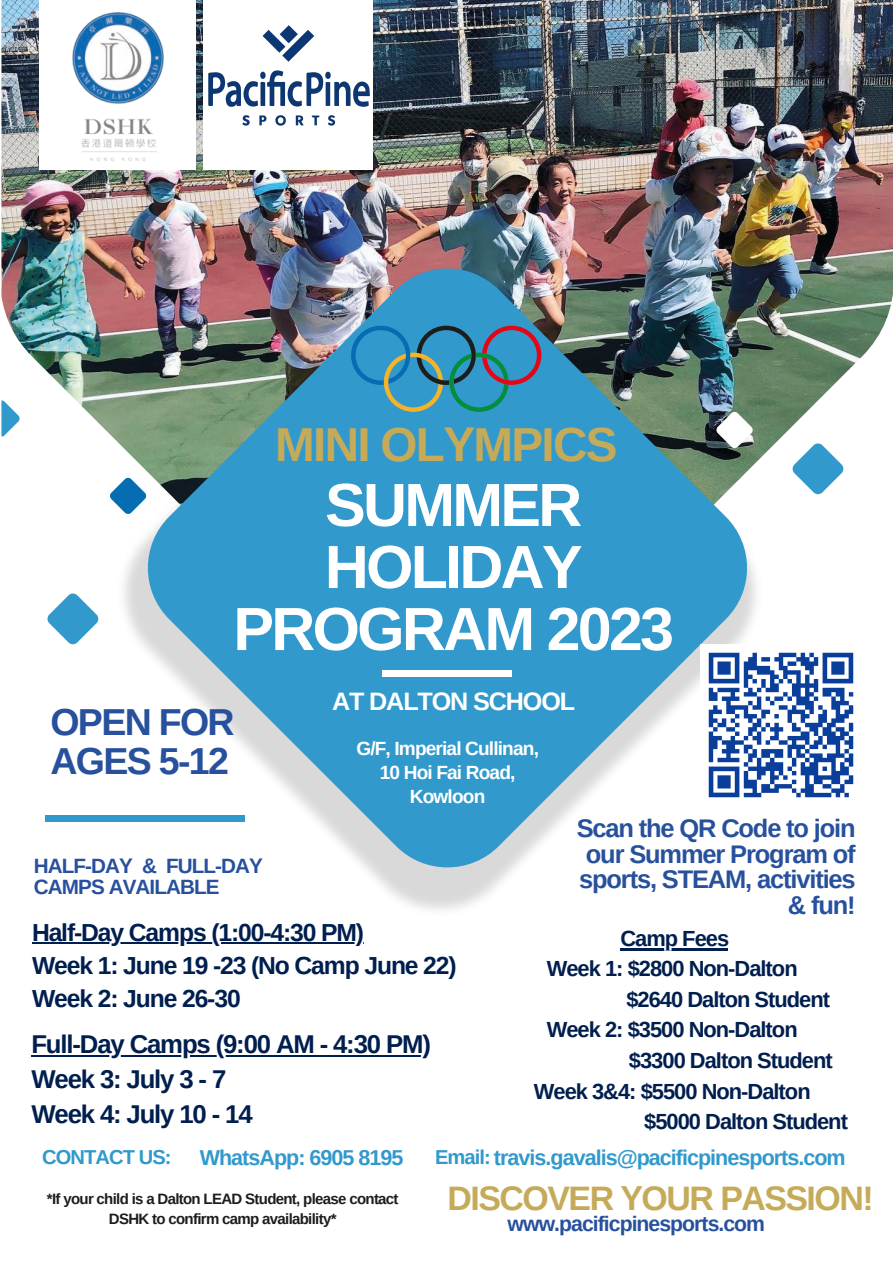
<style>
.page{position:relative;width:893px;height:1264px;background:#fff}
.page>*{position:absolute;margin:0;border:0;box-sizing:border-box;transform-origin:0 0}
.t1{font:700 60.9px/61.9px "Arimo";letter-spacing:-.045em;color:#fff;text-align:center}
.t2{font:700 47.55px "Arimo";letter-spacing:-.035em;color:#c5ab59}
.t3{font:700 37.5px/39.8px "Arimo";letter-spacing:-.045em;color:#27509d}
.t4{font:700 33.9px "Arimo";letter-spacing:-.045em;color:#c5ab59}
.t5{font:700 25.8px/34.8px "Arimo";letter-spacing:-.045em;color:#001f4e}
.t6{font:700 25.5px/25.5px "Arimo";letter-spacing:-.045em;color:#27509d;text-align:right}
.t7{font:700 25.2px "Arimo";letter-spacing:-.045em;color:#fff}
.t8{font:700 24.6px/33.3px "Arimo";letter-spacing:-.045em;color:#001f4e}
.t9{font:700 21.9px "Arimo";letter-spacing:-.045em;color:#001f4e}
.t10{font:700 21.6px "Arimo";letter-spacing:-.045em;color:#3199cc}
.t11{font:700 21.15px "Arimo";letter-spacing:-.045em;color:#27509d}
.t12{font:700 20.7px/20.7px "Arimo";letter-spacing:-.045em;color:#27509d}
.t13{font:700 20.1px "Arimo";letter-spacing:-.045em;color:#3199cc}
.t14{font:700 19.05px/23.9px "Arimo";letter-spacing:-.045em;color:#fff;text-align:center}
.t15{font:700 15px/20.2px "Arimo";letter-spacing:-.045em;color:#1d1d1b;text-align:center}
.s1{font-size:20.1px}
</style>
<div class="page">
<img style="left:1px;top:0;width:891px;height:280px">
<img style="left:50px;top:203px;width:779px;height:748px">
<img style="left:1px;top:280px;width:891px;height:446px">
<svg style="left:1px;top:400px;width:19px;height:36px"></svg>
<div style="left:45px;top:815px;width:199px;height:7px;background:#3199cc"></div>
<svg style="left:47px;top:593px;width:52px;height:52px"></svg>
<div style="left:39px;top:0;width:157px;height:170px;background:#fff"></div>
<svg style="left:141px;top:261px;width:613px;height:613px;fill:#3199cc"></svg>
<svg style="left:792px;top:443px;width:51px;height:52px"></svg>
<svg style="left:716px;top:411px;width:37px;height:37px"></svg>
<svg style="left:109px;top:477px;width:38px;height:37px"></svg>
<div style="left:382px;top:670px;width:130px;height:6px;background:#fff"></div>
<img style="left:72px;top:12px;width:92px;height:150px">
<svg style="left:351px;top:326px;width:190px;height:86px;background:#3d8bad"></svg>
<div style="left:704px;top:645px;width:181px;height:181px;background:#fff"></div>
<img style="left:194px;top:0;width:188px;height:182px">
<img style="left:700px;top:644px;width:161px;height:161px">
<hr style="left:32px;top:942px;width:331px;height:2px;background:#001f4e">
<hr style="left:31px;top:1055px;width:398px;height:2px;background:#001f4e">
<hr style="left:620px;top:948px;width:108px;height:2px;background:#001f4e">
<h2 class="t2" style="left:275px;top:418px;width:344px">MINI OLYMPICS</h2>
<h1 class="t1" style="left:233px;top:474px;width:442px">SUMMER<br>HOLIDAY<br>PROGRAM 2023</h1>
<h3 class="t3" style="left:50px;top:701px;width:186px">OPEN FOR<br>AGES 5-12</h3>
<p class="t12" style="left:34px;top:855px;width:230px">HALF-DAY &amp; FULL-DAY<br>CAMPS AVAILABLE</p>
<p class="t7" style="left:332px;top:687px;width:244px">AT DALTON SCHOOL</p>
<p class="t14" style="left:356px;top:736px;width:184px">G/F, Imperial Cullinan,<br>10 Hoi Fai Road,<br>Kowloon</p>
<p class="t6" style="left:576px;top:815px;width:280px">Scan the QR Code to join our Summer Program of sports, STEAM, activities &amp; fun!</p>
<p class="t8" style="left:32px;top:915px;width:426px">Half-Day Camps (1:00-4:30 PM)<br>Week 1: June 19 -23 (No Camp June 22)<br>Week 2: June 26-30</p>
<p class="t5" style="left:31px;top:1027px;width:401px">Full-Day Camps (9:00 AM - 4:30 PM)<br>Week 3: July 3 - 7<br>Week 4: July 10 - 14</p>
<p class="t9" style="left:620px;top:926px;width:110px">Camp Fees</p>
<p class="t9" style="left:546px;top:956px;width:252px">Week 1: $2800 Non-Dalton</p>
<p class="t9" style="left:626px;top:987px;width:205px">$2640 Dalton Student</p>
<p class="t9" style="left:546px;top:1017px;width:252px">Week 2: $3500 Non-Dalton</p>
<p class="t9" style="left:629px;top:1048px;width:205px">$3300 Dalton Student</p>
<p class="t9" style="left:533px;top:1078px;width:278px">Week 3&amp;4: $5500 Non-Dalton</p>
<p class="t9" style="left:644px;top:1109px;width:205px">$5000 Dalton Student</p>
<p class="t13" style="left:42px;top:1145px;width:131px">CONTACT US:</p>
<p class="t10" style="left:200px;top:1145px;width:205px">WhatsApp: 6905 8195</p>
<p class="t10" style="left:435px;top:1145px;width:412px"><span class="s1">Email:</span> travis.gavalis@pacificpinesports.com</p>
<p class="t15" style="left:47px;top:1188px;width:353px">*If your child is a Dalton LEAD Student, please contact<br>DSHK to confirm camp availability*</p>
<h3 class="t4" style="left:447px;top:1179px;width:427px">DISCOVER YOUR PASSION!</h3>
<p class="t11" style="left:507px;top:1211px;width:259px">www.pacificpinesports.com</p>
</div>
